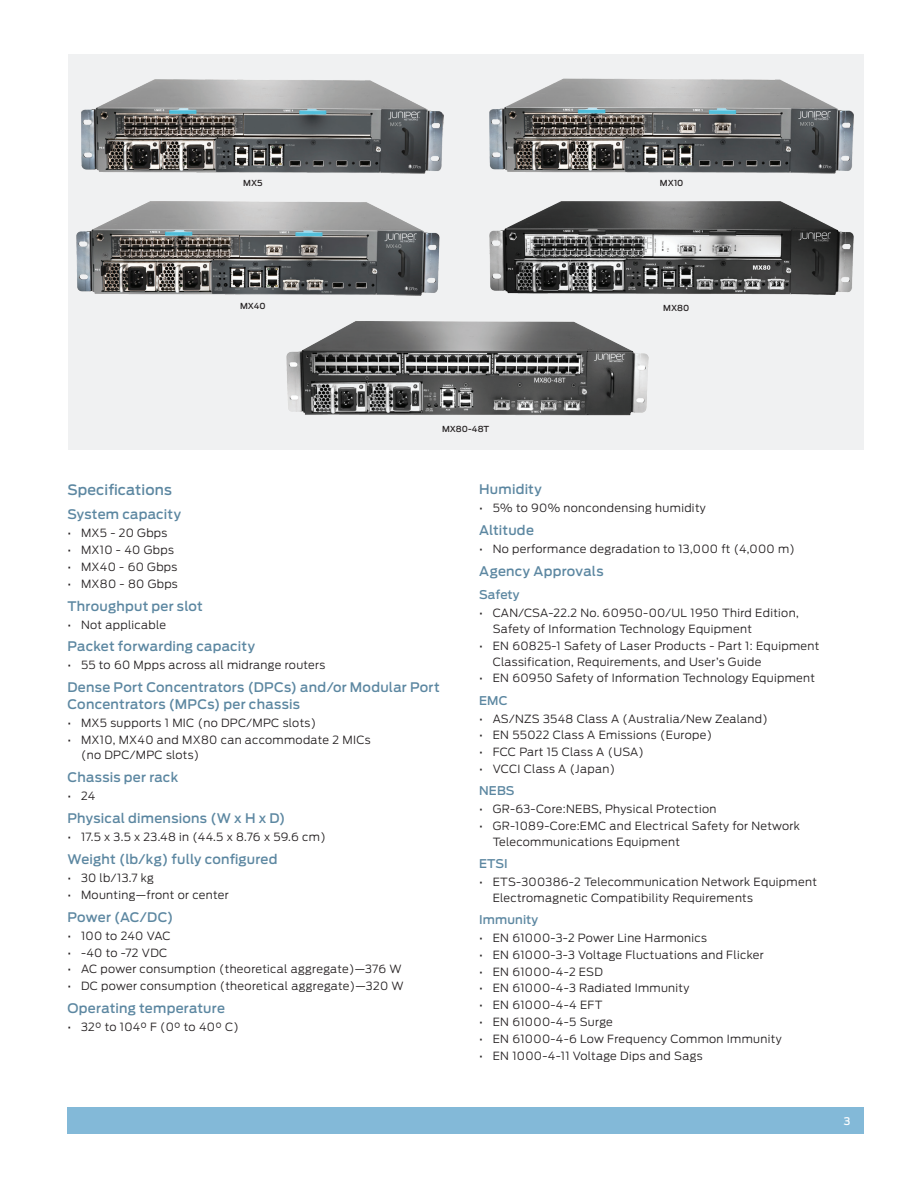
<style>
.page{position:relative;width:918px;height:1188px;background:#fff}
.page>*{position:absolute;margin:0;border:0;box-sizing:border-box;transform-origin:0 0}
.t1{font:500 14.25px "Antenna";letter-spacing:.01em;color:#5c87a1}
.t2{font:500 13.2px/16.5px "Antenna";letter-spacing:.02em;color:#5c87a1}
.t3{font:500 12px "Antenna";letter-spacing:.01em;color:#5c87a1}
.t4{font:300 11.25px/15.8px "Antenna";letter-spacing:.03em;color:#231f20}
.t5{font:500 10.5px "Antenna";color:#fff}
.t6{font:500 8.25px "Antenna";letter-spacing:.005em;color:#231f20}
</style>
<div class="page">
<div style="left:68px;top:1107px;width:796px;height:27px;background:#83b9d8"></div>
<div style="left:68px;top:54px;width:796px;height:395px;background:#f0f1f2"></div>
<img style="left:76px;top:78px;width:778px;height:338px">
<p class="t6" style="left:243px;top:178px;width:21px">MX5</p>
<p class="t6" style="left:660px;top:178px;width:25px">MX10</p>
<p class="t6" style="left:240px;top:301px;width:27px">MX40</p>
<p class="t6" style="left:663px;top:303px;width:27px">MX80</p>
<p class="t6" style="left:442px;top:424px;width:48px">MX80-48T</p>
<p class="t1" style="left:68px;top:482px;width:106px">Specifications</p>
<p class="t2" style="left:68px;top:506px;width:115px">System capacity</p>
<p class="t4" style="left:68px;top:525px;width:101px">• MX5 - 20 Gbps</p>
<p class="t4" style="left:68px;top:542px;width:108px">• MX10 - 40 Gbps</p>
<p class="t4" style="left:68px;top:559px;width:111px">• MX40 - 60 Gbps</p>
<p class="t4" style="left:68px;top:576px;width:112px">• MX80 - 80 Gbps</p>
<p class="t2" style="left:68px;top:598px;width:137px">Throughput per slot</p>
<p class="t4" style="left:68px;top:617px;width:100px">• Not applicable</p>
<p class="t2" style="left:68px;top:639px;width:189px">Packet forwarding capacity</p>
<p class="t4" style="left:68px;top:657px;width:259px">• 55 to 60 Mpps across all midrange routers</p>
<p class="t2" style="left:67px;top:679px;width:374px">Dense Port Concentrators (DPCs) and/or Modular Port<br>Concentrators (MPCs) per chassis</p>
<p class="t4" style="left:68px;top:715px;width:250px">• MX5 supports 1 MIC (no DPC/MPC slots)</p>
<p class="t4" style="left:81px;top:732px;width:291px;text-indent:-14px">• MX10, MX40 and MX80 can accommodate 2 MICs (no DPC/MPC slots)</p>
<p class="t2" style="left:68px;top:769px;width:112px">Chassis per rack</p>
<p class="t4" style="left:68px;top:788px;width:29px">• 24</p>
<p class="t2" style="left:68px;top:810px;width:219px">Physical dimensions (W x H x D)</p>
<p class="t4" style="left:68px;top:829px;width:260px">• 17.5 x 3.5 x 23.48 in (44.5 x 8.76 x 59.6 cm)</p>
<p class="t2" style="left:68px;top:851px;width:212px">Weight (lb/kg) fully configured</p>
<p class="t4" style="left:68px;top:870px;width:88px">• 30 lb/13.7 kg</p>
<p class="t4" style="left:68px;top:887px;width:163px">• Mounting—front or center</p>
<p class="t2" style="left:68px;top:909px;width:107px">Power (AC/DC)</p>
<p class="t4" style="left:68px;top:928px;width:105px">• 100 to 240 VAC</p>
<p class="t4" style="left:68px;top:945px;width:101px">• -40 to -72 VDC</p>
<p class="t4" style="left:68px;top:961px;width:336px">• AC power consumption (theoretical aggregate)—376 W</p>
<p class="t4" style="left:68px;top:978px;width:338px">• DC power consumption (theoretical aggregate)—320 W</p>
<p class="t2" style="left:68px;top:1000px;width:159px">Operating temperature</p>
<p class="t4" style="left:68px;top:1019px;width:173px">• 32° to 104° F (0° to 40° C)</p>
<p class="t2" style="left:479px;top:481px;width:64px">Humidity</p>
<p class="t4" style="left:479px;top:500px;width:228px">• 5% to 90% noncondensing humidity</p>
<p class="t2" style="left:479px;top:522px;width:56px">Altitude</p>
<p class="t4" style="left:479px;top:541px;width:317px">• No performance degradation to 13,000 ft (4,000 m)</p>
<p class="t2" style="left:479px;top:563px;width:126px">Agency Approvals</p>
<p class="t3" style="left:479px;top:588px;width:42px">Safety</p>
<p class="t4" style="left:493px;top:605px;width:308px;text-indent:-14px">• CAN/CSA-22.2 No. 60950-00/UL 1950 Third Edition,<br>Safety of Information Technology Equipment</p>
<p class="t4" style="left:493px;top:638px;width:328px;text-indent:-14px">• EN 60825-1 Safety of Laser Products - Part 1: Equipment<br>Classification, Requirements, and User’s Guide</p>
<p class="t4" style="left:479px;top:671px;width:337px">• EN 60950 Safety of Information Technology Equipment</p>
<p class="t3" style="left:479px;top:693px;width:30px">EMC</p>
<p class="t4" style="left:479px;top:711px;width:290px">• AS/NZS 3548 Class A (Australia/New Zealand)</p>
<p class="t4" style="left:479px;top:728px;width:234px">• EN 55022 Class A Emissions (Europe)</p>
<p class="t4" style="left:479px;top:744px;width:166px">• FCC Part 15 Class A (USA)</p>
<p class="t4" style="left:479px;top:761px;width:137px">• VCCI Class A (Japan)</p>
<p class="t3" style="left:479px;top:784px;width:36px">NE BS</p>
<p class="t4" style="left:479px;top:801px;width:239px">• GR-63-Core:NEBS, Physical Protection</p>
<p class="t4" style="left:493px;top:818px;width:309px;text-indent:-14px">• GR-1089-Core:EMC and Electrical Safety for Network<br>Telecommunications Equipment</p>
<p class="t3" style="left:479px;top:857px;width:8px">ETSI</p>
<p class="t4" style="left:493px;top:874px;width:326px;text-indent:-14px">• ETS-300386-2 Telecommunication Network Equipment<br>Electromagnetic Compatibility Requirements</p>
<p class="t3" style="left:479px;top:912px;width:60px">Immunity</p>
<p class="t4" style="left:479px;top:930px;width:229px">• EN 61000-3-2 Power Line Harmonics</p>
<p class="t4" style="left:479px;top:947px;width:286px">• EN 61000-3-3 Voltage Fluctuations and Flicker</p>
<p class="t4" style="left:479px;top:964px;width:125px">• EN 61000-4-2 ESD</p>
<p class="t4" style="left:479px;top:980px;width:212px">• EN 61000-4-3 Radiated Immunity</p>
<p class="t4" style="left:479px;top:997px;width:125px">• EN 61000-4-4 EFT</p>
<p class="t4" style="left:479px;top:1014px;width:135px">• EN 61000-4-5 Surge</p>
<p class="t4" style="left:479px;top:1031px;width:304px">• EN 61000-4-6 Low Frequency Common Immunity</p>
<p class="t4" style="left:479px;top:1048px;width:225px">• EN 1000-4-11 Voltage Dips and Sags</p>
<p class="t5" style="left:844px;top:1115px;width:8px">3</p>
</div>
